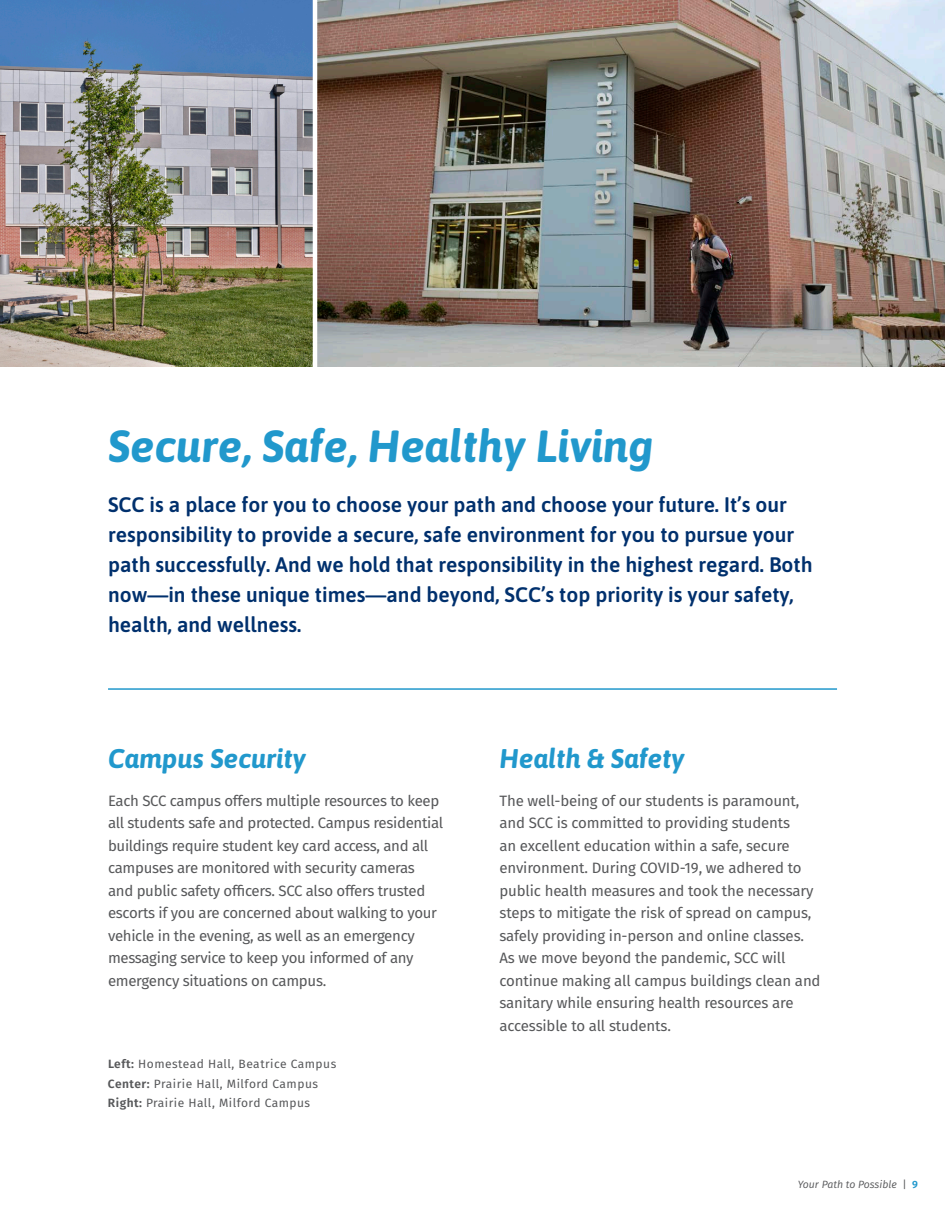
<style>
.page{position:relative;width:945px;height:1215px;background:#fff}
.page>*{position:absolute;margin:0;border:0;box-sizing:border-box;transform-origin:0 0}
.t1{font:italic 700 45px "Asap";color:#2198cc}
.Heading2{font:italic 700 27px "Asap";color:#2198cc}
.t2{font:600 21px/30px "Asap";color:#00306d}
.t3{font:15px/22.5px "Fira Sans";letter-spacing:-.02em;color:#57585a}
.t4{font:12px "Fira Sans";letter-spacing:.04em;color:#57585a}
.t5{font:italic 10.5px "Fira Sans";color:#57585a}
.s1{font-weight:600}
.s2{font-style:normal}
.s3{font-weight:600;font-style:normal;color:#2198cc}
</style>
<div class="page">
<img style="left:317px;top:0;width:628px;height:366px">
<img style="left:0;top:0;width:313px;height:366px">
<hr style="left:108px;top:688px;width:729px;height:2px;background:#2198cc">
<p class="t1" style="left:108px;top:415px;width:547px">Secure, Safe, Healthy Living</p>
<p class="t2" style="left:108px;top:489px;width:706px">SCC is a place for you to choose your path and choose your future. It’s our responsibility to provide a secure, safe environment for you to pursue your path successfully. And we hold that responsibility in the highest regard. Both now—in these unique times—and beyond, SCC’s top priority is your safety, health, and wellness.</p>
<p class="Heading2" style="left:108px;top:740px;width:199px">Campus Security</p>
<p class="t3" style="left:108px;top:789px;width:337px">Each SCC campus offers multiple resources to keep all students safe and protected. Campus residential buildings require student key card access, and all campuses are monitored with security cameras and public safety officers. SCC also offers trusted escorts if you are concerned about walking to your vehicle in the evening, as well as an emergency messaging service to keep you informed of any emergency situations on campus.</p>
<p class="t4" style="left:108px;top:1055px;width:230px"><span class="s1">Left:</span> Homestead Hall, Beatrice Campus</p>
<p class="t4" style="left:108px;top:1074px;width:212px"><span class="s1">Center:</span> Prairie Hall, Milford Campus</p>
<p class="t4" style="left:108px;top:1094px;width:204px"><span class="s1">Right:</span> Prairie Hall, Milford Campus</p>
<p class="Heading2" style="left:500px;top:740px;width:187px">Health &amp; Safety</p>
<p class="t3" style="left:500px;top:789px;width:323px">The well-being of our students is paramount, and SCC is committed to providing students<br>an excellent education within a safe, secure environment. During COVID-19, we adhered to public health measures and took the necessary steps to mitigate the risk of spread on campus, safely providing in-person and online classes.<br>As we move beyond the pandemic, SCC will continue making all campus buildings clean and sanitary while ensuring health resources are accessible to all students.</p>
<p class="t5" style="left:798px;top:1177px;width:122px">Your Path to Possible <span class="s2">|</span> <span class="s3">9</span></p>
</div>
